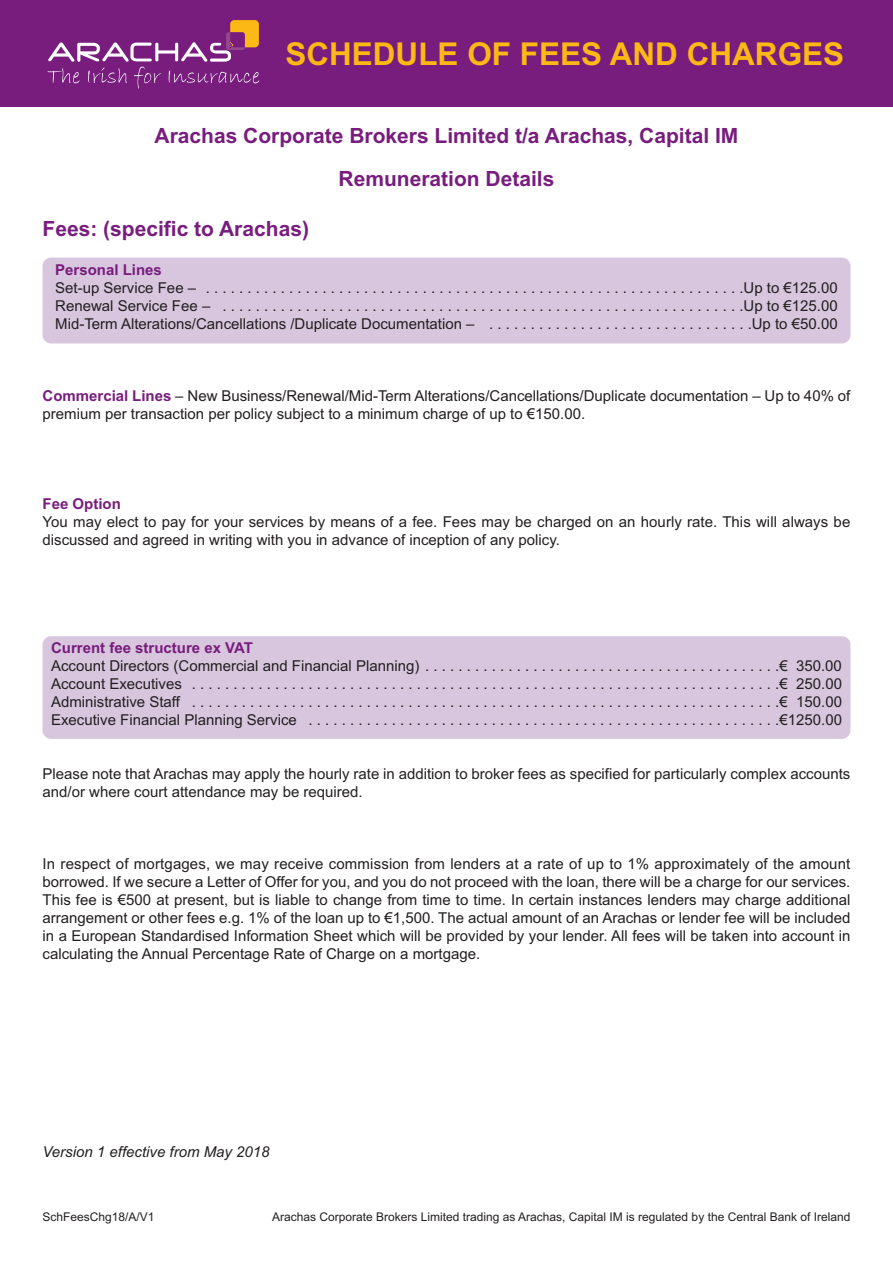
<style>
.page{position:relative;width:893px;height:1263px;background:#fff}
.page>*{position:absolute;margin:0;border:0;box-sizing:border-box;transform-origin:0 0}
.t1{font:700 31.5px "Arial";color:#fcb814}
.t2{font:700 21px/43.2px "Arial";color:#781d7d;text-align:center}
.t3{font:15px/18px "Arial";color:#231f20;text-align:justify}
.t4{font:700 15px "Arial";color:#781d7d}
.t5{font:italic 15px "Arial";color:#231f20}
.t6{font:12px "Arial";color:#231f20}
.s1{font-weight:700;color:#781d7d}
</style>
<div class="page">
<div style="left:43px;top:636px;width:807px;height:103px;background:#d7c6dd;border-radius:9px"></div>
<div style="left:43px;top:258px;width:807px;height:85px;background:#d7c6dd;border-radius:9px"></div>
<div style="left:0;top:0;width:893px;height:106px;background:#781d7d"></div>
<div style="left:230px;top:20px;width:29px;height:27px;background:#fcb814;border-radius:4px"></div>
<svg style="left:48px;top:32px;width:211px;height:57px"></svg>
<h1 class="t1" style="left:285px;top:36px;width:560px">SCHEDULE OF FEES AND CHARGES</h1>
<h2 class="t2" style="left:155px;top:114px;width:585px">Arachas Corporate Brokers Limited t/a Arachas, Capital IM<br>Remuneration Details</h2>
<h2 class="t2" style="left:43px;top:208px;width:268px">Fees: (specific to Arachas)</h2>
<p class="t4" style="left:55px;top:261px;width:108px">Personal Lines</p>
<p class="t3" style="left:55px;top:280px;width:784px">Set-up Service Fee – . . . . . . . . . . . . . . . . . . . . . . . . . . . . . . . . . . . . . . . . . . . . . . . . . . . . . . . . . . . . . . . . .Up to €125.00<br>Renewal Service Fee – . . . . . . . . . . . . . . . . . . . . . . . . . . . . . . . . . . . . . . . . . . . . . . . . . . . . . . . . . . . . . . .Up to €125.00<br>Mid-Term Alterations/Cancellations /Duplicate Documentation – . . . . . . . . . . . . . . . . . . . . . . . . . . . . . . . .Up to €50.00</p>
<p class="t3" style="left:43px;top:388px;width:809px"><span class="s1">Commercial Lines</span> – New Business/Renewal/Mid-Term Alterations/Cancellations/Duplicate documentation – Up to 40% of premium per transaction per policy subject to a minimum charge of up to €150.00.</p>
<p class="t4" style="left:43px;top:495px;width:80px">Fee Option</p>
<p class="t3" style="left:43px;top:514px;width:809px">You may elect to pay for your services by means of a fee. Fees may be charged on an hourly rate. This will always be discussed and agreed in writing with you in advance of inception of any policy.</p>
<p class="t4" style="left:51px;top:639px;width:203px">Current fee structure ex VAT</p>
<p class="t3" style="left:51px;top:658px;width:792px">Account Directors (Commercial and Financial Planning) . . . . . . . . . . . . . . . . . . . . . . . . . . . . . . . . . . . . . . . . . . .€ 350.00<br>Account Executives . . . . . . . . . . . . . . . . . . . . . . . . . . . . . . . . . . . . . . . . . . . . . . . . . . . . . . . . . . . . . . . . . . . . . . .€ 250.00<br>Administrative Staff . . . . . . . . . . . . . . . . . . . . . . . . . . . . . . . . . . . . . . . . . . . . . . . . . . . . . . . . . . . . . . . . . . . . . . .€ 150.00<br>Executive Financial Planning Service . . . . . . . . . . . . . . . . . . . . . . . . . . . . . . . . . . . . . . . . . . . . . . . . . . . . . . . . .€1250.00</p>
<p class="t3" style="left:43px;top:766px;width:809px">Please note that Arachas may apply the hourly rate in addition to broker fees as specified for particularly complex accounts and/or where court attendance may be required.</p>
<p class="t3" style="left:43px;top:856px;width:809px">In respect of mortgages, we may receive commission from lenders at a rate of up to 1% approximately of the amount borrowed. If we secure a Letter of Offer for you, and you do not proceed with the loan, there will be a charge for our services.<br>This fee is €500 at present, but is liable to change from time to time. In certain instances lenders may charge additional arrangement or other fees e.g. 1% of the loan up to €1,500. The actual amount of an Arachas or lender fee will be included in a European Standardised Information Sheet which will be provided by your lender. All fees will be taken into account in calculating the Annual Percentage Rate of Charge on a mortgage.</p>
<p class="t5" style="left:43px;top:1143px;width:229px">Version 1 effective from May 2018</p>
<p class="t6" style="left:43px;top:1212px;width:114px">SchFeesChg18/A/V1</p>
<p class="t6" style="left:272px;top:1212px;width:580px">Arachas Corporate Brokers Limited trading as Arachas, Capital IM is regulated by the Central Bank of Ireland</p>
</div>
